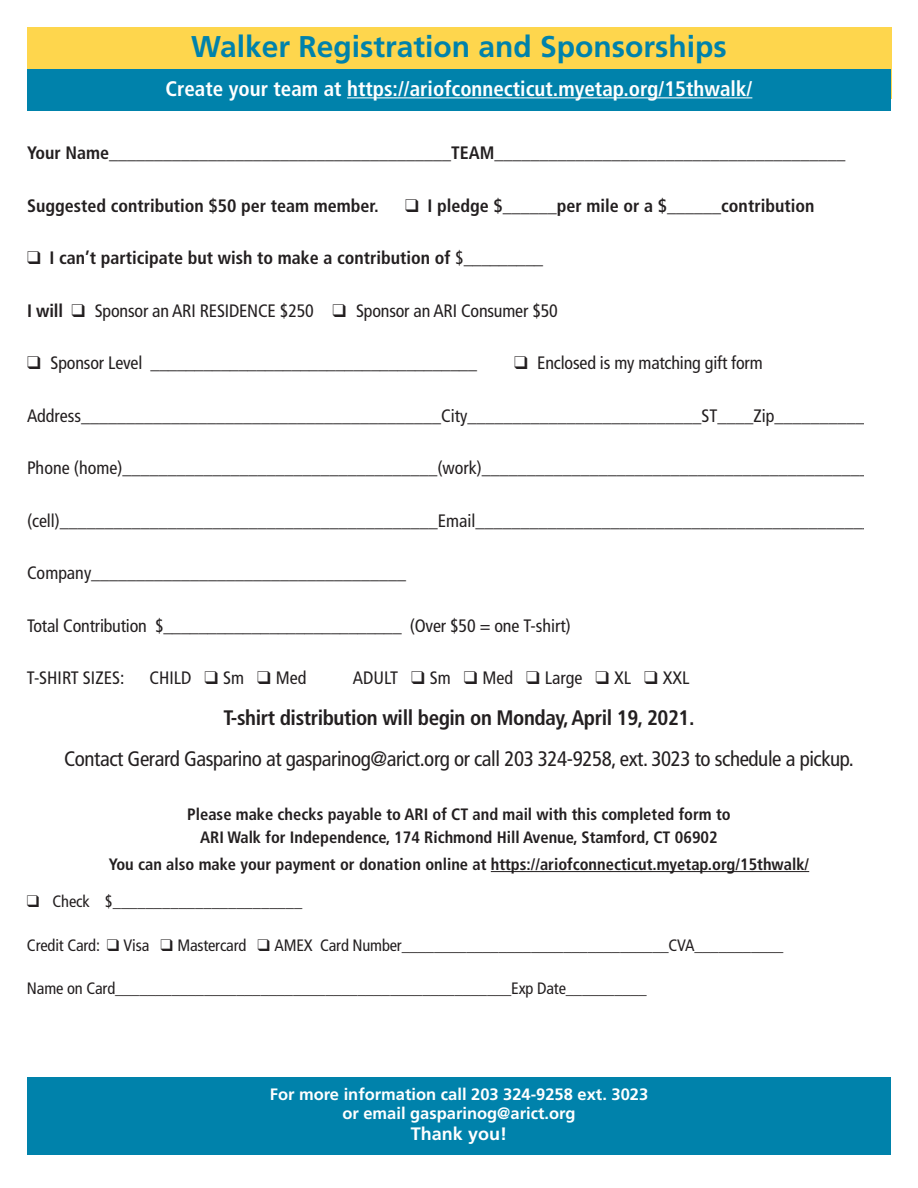
<style>
.page{position:relative;width:918px;height:1188px;background:#fff}
.page>*{position:absolute;margin:0;border:0;box-sizing:border-box;transform-origin:0 0}
.t1{font:700 30px "Frutiger";color:#0082ab}
.t2{font:condensed 21px "Frutiger LT Std";letter-spacing:-.02em;color:#231f20}
.t3{font:700 condensed 21px "Frutiger LT Std";color:#fff}
.t4{font:700 condensed 21px "Frutiger LT Std";letter-spacing:-.02em;color:#231f20}
.t5{font:condensed 18px "Frutiger LT Std";letter-spacing:-.01em;color:#231f20}
.t6{font:700 condensed 18px "Frutiger LT Std";color:#231f20}
.t7{font:700 18px "Frutiger";color:#fff}
.t8{font:700 condensed 16.5px/22.6px "Frutiger LT Std";color:#231f20;text-align:center}
.t9{font:condensed 16.5px "Frutiger LT Std";letter-spacing:-.01em;color:#231f20}
.t10{font:700 16.5px/19.5px "Frutiger";color:#fff;text-align:center}
.s1{font-weight:400}
.s2{font-weight:700}
</style>
<div class="page">
<hr style="left:491px;top:871px;width:318px;height:1px;background:#231f20">
<div style="left:27px;top:27px;width:864px;height:72px;background:#fed64d"></div>
<div style="left:27px;top:70px;width:864px;height:41px;background:#0082ab"></div>
<hr style="left:347px;top:97px;width:405px;height:1px;background:#fff">
<div style="left:27px;top:1077px;width:864px;height:77px;background:#0082ab"></div>
<h1 class="t1" style="left:191px;top:34px;width:537px">Walker Registration and Sponsorships</h1>
<p class="t3" style="left:166px;top:80px;width:588px">Create your team at https://ariofconnecticut.myetap.org/15thwalk/</p>
<p class="t6" style="left:27px;top:146px;width:820px">Your Name______________________________________TEAM_______________________________________</p>
<p class="t6" style="left:27px;top:198px;width:353px">Suggested contribution $50 per team member.</p>
<p class="t6" style="left:405px;top:198px;width:411px">❑ I pledge $______per mile or a $______contribution</p>
<p class="t6" style="left:27px;top:251px;width:518px">❑ I can’t participate but wish to make a contribution of <span class="s1">$_________</span></p>
<p class="t5" style="left:27px;top:303px;width:532px"><span class="s2">I will</span> ❑ Sponsor an ARI RESIDENCE $250 ❑ Sponsor an ARI Consumer $50</p>
<p class="t5" style="left:27px;top:356px;width:452px">❑ Sponsor Level _____________________________________</p>
<p class="t5" style="left:514px;top:356px;width:250px">❑ Enclosed is my matching gift form</p>
<p class="t5" style="left:27px;top:408px;width:839px">Address________________________________________City__________________________ST____Zip__________</p>
<p class="t5" style="left:27px;top:461px;width:843px">Phone (home)___________________________________(work)___________________________________________</p>
<p class="t5" style="left:27px;top:513px;width:846px">(cell)__________________________________________Email____________________________________________</p>
<p class="t5" style="left:27px;top:566px;width:381px">Company___________________________________</p>
<p class="t5" style="left:27px;top:618px;width:545px">Total Contribution $___________________________ (Over $50 = one T-shirt)</p>
<p class="t5" style="left:27px;top:671px;width:99px">T-SHIRT SIZES:</p>
<p class="t5" style="left:150px;top:671px;width:158px">CHILD ❑ Sm ❑ Med</p>
<p class="t5" style="left:353px;top:671px;width:338px">ADULT ❑ Sm ❑ Med ❑ Large ❑ XL ❑ XXL</p>
<p class="t4" style="left:223px;top:710px;width:473px">T-shirt distribution will begin on Monday, April 19, 2021.</p>
<p class="t2" style="left:64px;top:751px;width:791px">Contact Gerard Gasparino at gasparinog@arict.org or call 203 324-9258, ext. 3023 to schedule a pickup.</p>
<p class="t8" style="left:187px;top:804px;width:545px">Please make checks payable to ARI of CT and mail with this completed form to<br>ARI Walk for Independence, 174 Richmond Hill Avenue, Stamford, CT 06902</p>
<p class="t8" style="left:109px;top:854px;width:702px">You can also make your payment or donation online at https://ariofconnecticut.myetap.org/15thwalk/</p>
<p class="t9" style="left:27px;top:895px;width:277px">❑ Check $_______________________</p>
<p class="t9" style="left:27px;top:938px;width:758px">Credit Card: ❑ Visa ❑ Mastercard ❑ AMEX Card Number_________________________________CVA___________</p>
<p class="t9" style="left:27px;top:982px;width:621px">Name on Card_________________________________________________Exp Date__________</p>
<p class="t10" style="left:270px;top:1086px;width:380px">For more information call 203 324-9258 ext. 3023 or email gasparinog@arict.org</p>
<p class="t7" style="left:411px;top:1127px;width:98px">Thank you!</p>
</div>
